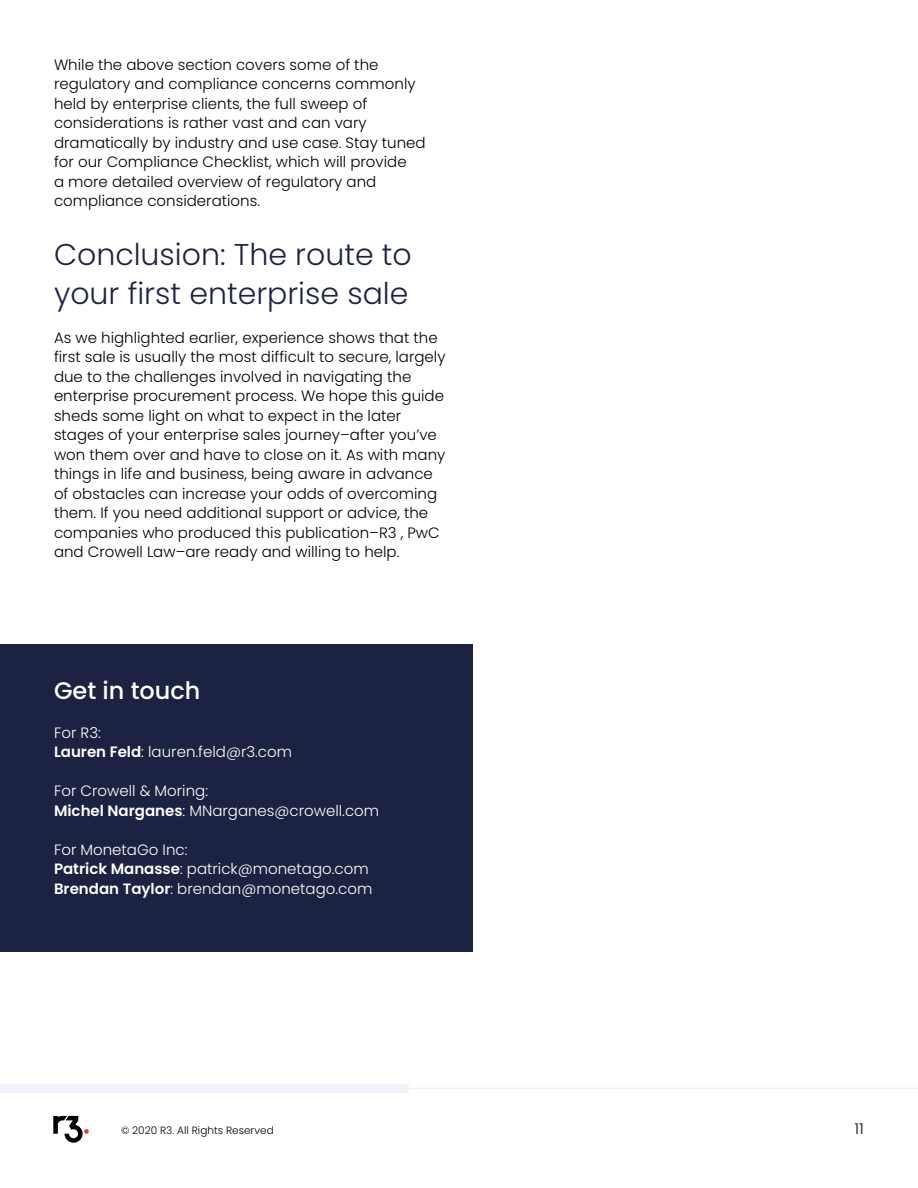
<style>
.page{position:relative;width:918px;height:1188px;background:#fff}
.page>*{position:absolute;margin:0;border:0;box-sizing:border-box;transform-origin:0 0}
.t1{font:300 30px/39px "Poppins";color:#1d2343}
.t2{font:500 24px "Poppins";color:#fff}
.t3{font:300 15px/19.5px "Poppins";color:#000}
.t4{font:300 15px/19.5px "Poppins";color:#fff}
.t5{font:15px "Poppins";color:#383b40}
.t6{font:300 10.5px "Poppins";color:#000}
.s1{font-weight:600}
</style>
<div class="page">
<div style="left:0;top:644px;width:472px;height:307px;background:#1c2242"></div>
<div style="left:0;top:1084px;width:409px;height:9px;background:#f1f3fa"></div>
<hr style="left:197px;top:1088px;width:721px;height:1px;background:#b8c6e6">
<svg style="left:53px;top:1116px;width:36px;height:27px"></svg>
<p class="t3" style="left:54px;top:55px;width:373px">While the above section covers some of the regulatory and compliance concerns commonly held by enterprise clients, the full sweep of considerations is rather vast and can vary dramatically by industry and use case. Stay tuned for our Compliance Checklist, which will provide<br>a more detailed overview of regulatory and compliance considerations.</p>
<h1 class="t1" style="left:54px;top:235px;width:359px">Conclusion: The route to your first enterprise sale</h1>
<p class="t3" style="left:54px;top:328px;width:393px">As we highlighted earlier, experience shows that the first sale is usually the most difficult to secure, largely due to the challenges involved in navigating the enterprise procurement process. We hope this guide sheds some light on what to expect in the later stages of your enterprise sales journey–after you’ve won them over and have to close on it. As with many things in life and business, being aware in advance of obstacles can increase your odds of overcoming them. If you need additional support or advice, the companies who produced this publication–R3 , PwC and Crowell Law–are ready and willing to help.</p>
<h2 class="t2" style="left:54px;top:677px;width:148px">Get in touch</h2>
<p class="t4" style="left:54px;top:723px;width:240px">For R3:<br><span class="s1">Lauren Feld</span>: lauren.feld@r3.com</p>
<p class="t4" style="left:54px;top:781px;width:327px">For Crowell &amp; Moring:<br><span class="s1">Michel Narganes</span>: MNarganes@crowell.com</p>
<p class="t4" style="left:54px;top:840px;width:320px">For MonetaGo Inc:<br><span class="s1">Patrick Manasse</span>: patrick@monetago.com<br><span class="s1">Brendan Taylor</span>: brendan@monetago.com</p>
<p class="t6" style="left:121px;top:1125px;width:154px">© 2020 R3. All Rights Reserved</p>
<p class="t5" style="left:854px;top:1120px;width:11px">11</p>
</div>
